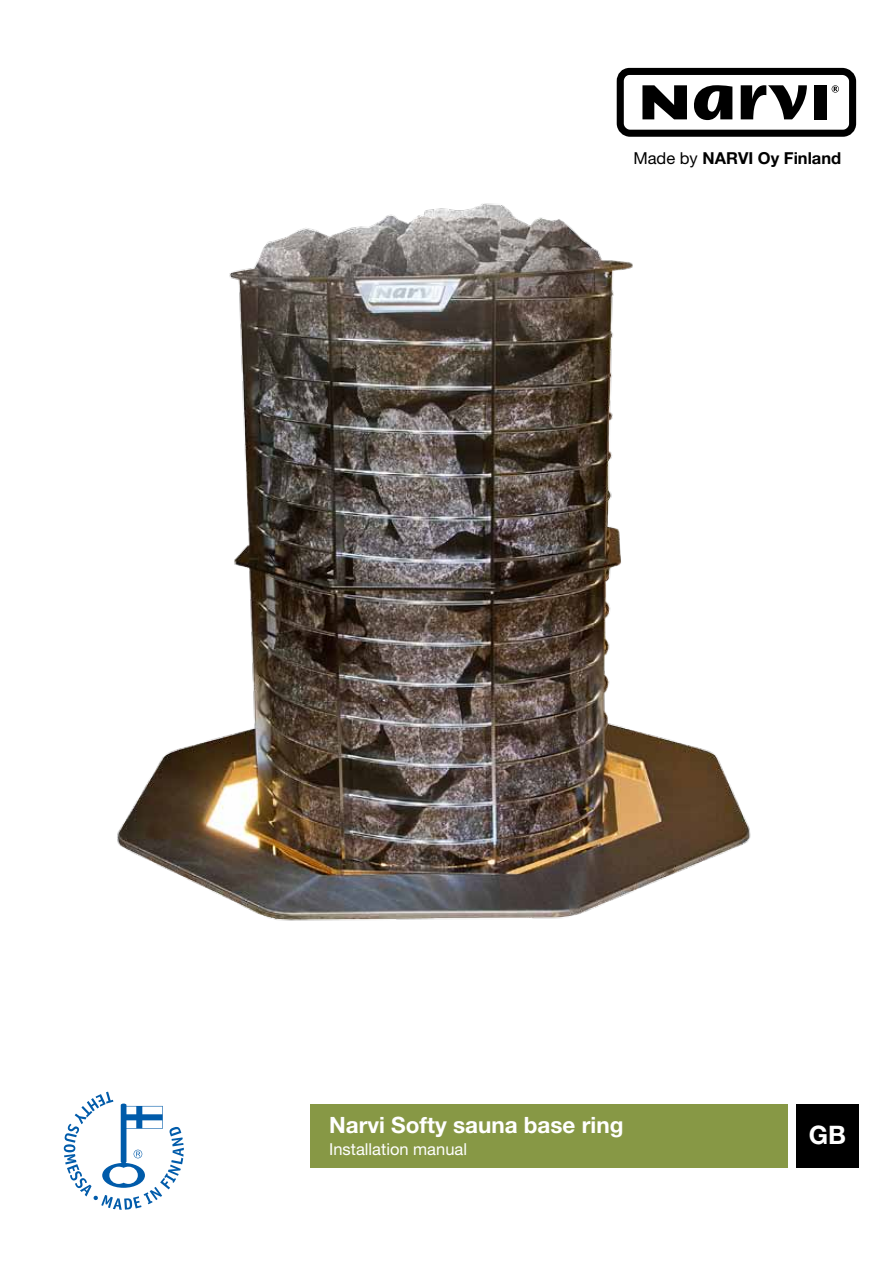
<style>
.page{position:relative;width:893px;height:1263px;background:#fff}
.page>*{position:absolute;margin:0;border:0;box-sizing:border-box;transform-origin:0 0}
.t1{font:700 25.5px "Helvetica Neue LT Std";color:#fff}
.t2{font:700 22.5px "Helvetica Neue LT Std";color:#fff}
.t3{font:700 16.5px "Helvetica Neue LT Std";color:#000}
.t4{font:16.5px "Helvetica Neue LT Std";color:#fff}
.s1{font-weight:400}
</style>
<div class="page">
<img style="left:117px;top:203px;width:634px;height:718px">
<svg style="left:64px;top:1092px;width:120px;height:118px"></svg>
<div style="left:310px;top:1104px;width:478px;height:64px;background:#879845"></div>
<div style="left:796px;top:1104px;width:63px;height:64px;background:#000"></div>
<div style="left:617px;top:68px;width:239px;height:69px;border:7px solid #000;border-radius:10px"></div>
<svg style="left:741px;top:85px;width:66px;height:34px"></svg>
<div style="left:814px;top:85px;width:13px;height:34px;background:#000"></div>
<svg style="left:642px;top:85px;width:90px;height:35px"></svg>
<svg style="left:832px;top:85px;width:7px;height:8px"></svg>
<p class="t3" style="left:633px;top:148px;width:209px"><span class="s1">Made by</span> NARVI Oy Finland</p>
<p class="t2" style="left:329px;top:1111px;width:296px">Narvi Softy sauna base ring</p>
<p class="t4" style="left:329px;top:1139px;width:139px">Installation manual</p>
<p class="t1" style="left:809px;top:1119px;width:39px">GB</p>
</div>
